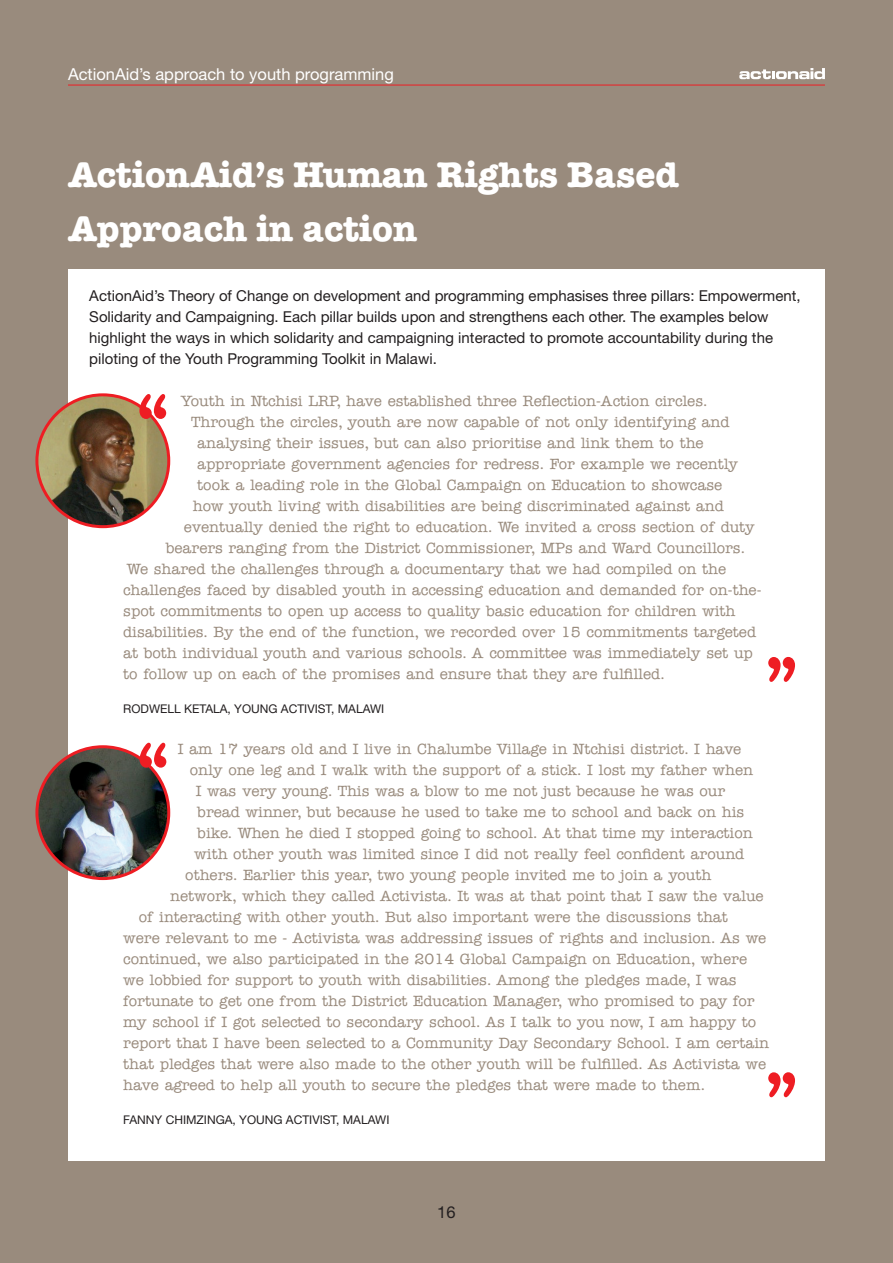
<style>
.page{position:relative;width:893px;height:1263px;background:#998b7d}
.page>*{position:absolute;margin:0;border:0;box-sizing:border-box;transform-origin:0 0}
.t1{font:700 57px "American Typewriter Std";color:#ee1d23}
.t2{font:700 36px/54px "American Typewriter Std";color:#fff}
.t3{font:16.5px "Helvetica Neue LT Std";color:#fff}
.t4{font:16.5px "Helvetica Neue LT Std";color:#231f20}
.t5{font:500 15px "American Typewriter Std";color:#998b7d}
.t6{font:15px/21px "Helvetica Neue LT Std";color:#231f20}
.t7{font:12px "Helvetica Neue LT Std";color:#231f20}
</style>
<div class="page">
<hr style="left:68px;top:85px;width:757px;height:1px;background:#ee1d23">
<svg style="left:739px;top:68px;width:86px;height:11px"></svg>
<div style="left:68px;top:269px;width:757px;height:892px;background:#fff"></div>
<img style="left:37px;top:395px;width:132px;height:132px;border-radius:66px">
<div style="left:35px;top:393px;width:135px;height:135px;border:3px solid #ee1d23;border-radius:50%"></div>
<img style="left:39px;top:747px;width:130px;height:131px">
<div style="left:35px;top:745px;width:135px;height:135px;border:3px solid #ee1d23;border-radius:50%"></div>
<p class="t3" style="left:68px;top:64px;width:327px">ActionAid’s approach to youth programming</p>
<h2 class="t2" style="left:68px;top:147px;width:612px">ActionAid’s Human Rights Based<br>Approach in action</h2>
<p class="t6" style="left:89px;top:285px;width:713px">ActionAid’s Theory of Change on development and programming emphasises three pillars: Empowerment, Solidarity and Campaigning. Each pillar builds upon and strengthens each other. The examples below highlight the ways in which solidarity and campaigning interacted to promote accountability during the piloting of the Youth Programming Toolkit in Malawi.</p>
<p class="t5" style="left:181px;top:393px;width:529px">Youth in Ntchisi LRP, have established three Reflection-Action circles.</p>
<p class="t5" style="left:191px;top:414px;width:540px">Through the circles, youth are now capable of not only identifying and</p>
<p class="t5" style="left:197px;top:435px;width:508px">analysing their issues, but can also prioritise and link them to the</p>
<p class="t5" style="left:197px;top:456px;width:542px">appropriate government agencies for redress. For example we recently</p>
<p class="t5" style="left:197px;top:477px;width:526px">took a leading role in the Global Campaign on Education to showcase</p>
<p class="t5" style="left:193px;top:498px;width:532px">how youth living with disabilities are being discriminated against and</p>
<p class="t5" style="left:184px;top:519px;width:573px">eventually denied the right to education. We invited a cross section of duty</p>
<p class="t5" style="left:166px;top:540px;width:581px">bearers ranging from the District Commissioner, MPs and Ward Councillors.</p>
<p class="t5" style="left:127px;top:561px;width:601px">We shared the challenges through a documentary that we had compiled on the</p>
<p class="t5" style="left:123px;top:582px;width:640px">challenges faced by disabled youth in accessing education and demanded for on-the-</p>
<p class="t5" style="left:123px;top:603px;width:613px">spot commitments to open up access to quality basic education for children with</p>
<p class="t5" style="left:123px;top:624px;width:634px">disabilities. By the end of the function, we recorded over 15 commitments targeted</p>
<p class="t5" style="left:123px;top:645px;width:631px">at both individual youth and various schools. A committee was immediately set up</p>
<p class="t5" style="left:123px;top:666px;width:543px">to follow up on each of the promises and ensure that they are fulfilled.</p>
<p class="t7" style="left:123px;top:702px;width:263px">RODWELL KETALA, YOUNG ACTIVIST, MALAWI</p>
<p class="t5" style="left:178px;top:740px;width:565px">I am 17 years old and I live in Chalumbe Village in Ntchisi district. I have</p>
<p class="t5" style="left:190px;top:761px;width:565px">only one leg and I walk with the support of a stick. I lost my father when</p>
<p class="t5" style="left:196px;top:782px;width:531px">I was very young. This was a blow to me not just because he was our</p>
<p class="t5" style="left:197px;top:803px;width:549px">bread winner, but because he used to take me to school and back on his</p>
<p class="t5" style="left:197px;top:824px;width:557px">bike. When he died I stopped going to school. At that time my interaction</p>
<p class="t5" style="left:194px;top:845px;width:551px">with other youth was limited since I did not really feel confident around</p>
<p class="t5" style="left:185px;top:866px;width:528px">others. Earlier this year, two young people invited me to join a youth</p>
<p class="t5" style="left:170px;top:887px;width:595px">network, which they called Activista. It was at that point that I saw the value</p>
<p class="t5" style="left:139px;top:908px;width:590px">of interacting with other youth. But also important were the discussions that</p>
<p class="t5" style="left:123px;top:929px;width:644px">were relevant to me - Activista was addressing issues of rights and inclusion. As we</p>
<p class="t5" style="left:123px;top:950px;width:625px">continued, we also participated in the 2014 Global Campaign on Education, where</p>
<p class="t5" style="left:123px;top:971px;width:615px">we lobbied for support to youth with disabilities. Among the pledges made, I was</p>
<p class="t5" style="left:123px;top:992px;width:633px">fortunate to get one from the District Education Manager, who promised to pay for</p>
<p class="t5" style="left:123px;top:1013px;width:634px">my school if I got selected to secondary school. As I talk to you now, I am happy to</p>
<p class="t5" style="left:123px;top:1034px;width:647px">report that I have been selected to a Community Day Secondary School. I am certain</p>
<p class="t5" style="left:123px;top:1055px;width:644px">that pledges that were also made to the other youth will be fulfilled. As Activista we</p>
<p class="t5" style="left:123px;top:1076px;width:584px">have agreed to help all youth to secure the pledges that were made to them.</p>
<p class="t7" style="left:123px;top:1112px;width:268px">FANNY CHIMZINGA, YOUNG ACTIVIST, MALAWI</p>
<h1 class="t1" style="left:137px;top:381px;width:33px">“</h1>
<h1 class="t1" style="left:797px;top:695px;width:33px;rotate:-180deg">“</h1>
<h1 class="t1" style="left:137px;top:730px;width:33px">“</h1>
<h1 class="t1" style="left:797px;top:1110px;width:33px;rotate:-180deg">“</h1>
<p class="t4" style="left:437px;top:1202px;width:20px">16</p>
</div>
